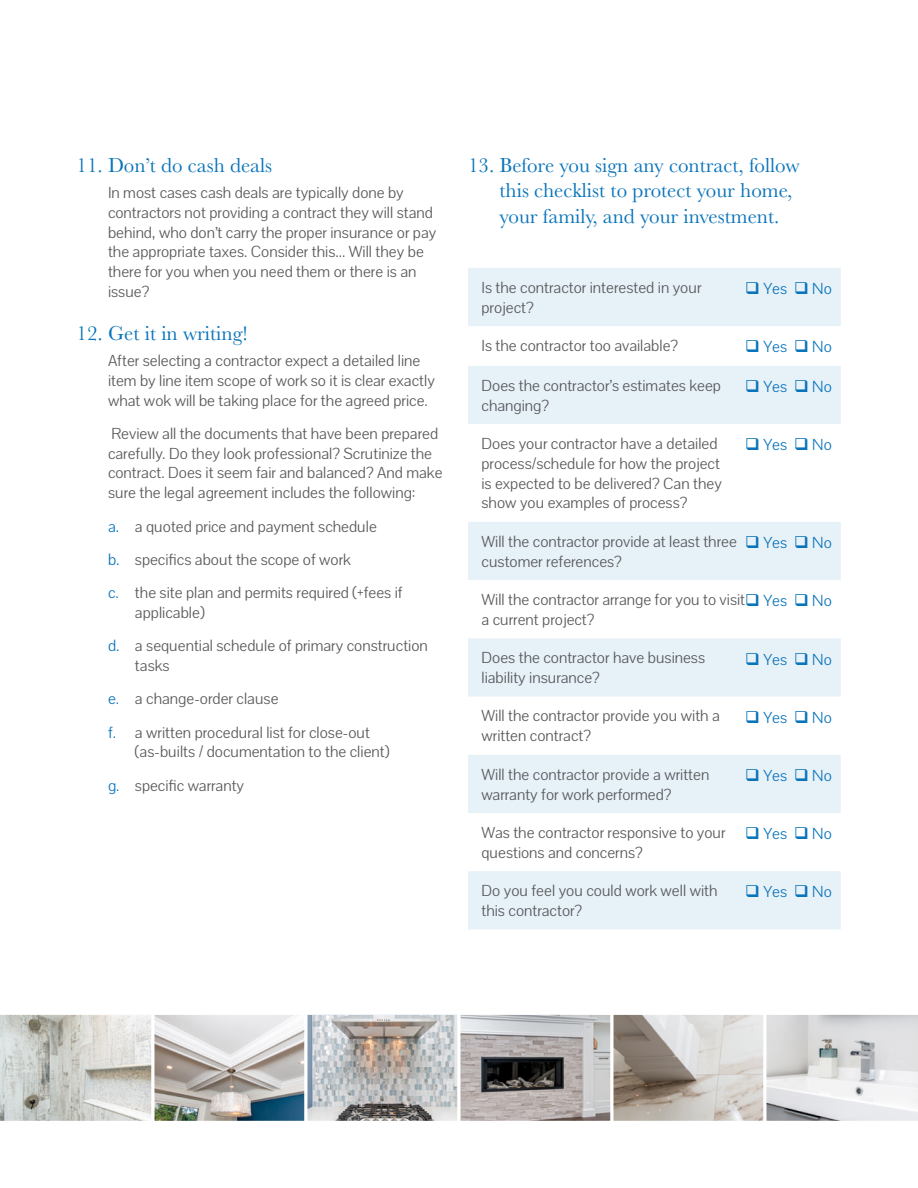
<style>
.page{position:relative;width:918px;height:1188px;background:#fff}
.page>*{position:absolute;margin:0;border:0;box-sizing:border-box;transform-origin:0 0}
.t1{font:21px/25.2px "Baskerville";color:#0a74ba}
.t2{font:16.5px/19.8px "Pavanam";color:#58595b}
.t3{font:16.5px "Pavanam";color:#0a74ba}
.s1{color:#0a74ba}
</style>
<div class="page">
<img style="left:156px;top:1016px;width:606px;height:104px">
<svg style="left:0;top:1014px;width:152px;height:107px;background:#cccdc9"></svg>
<div style="left:152px;top:1012px;width:156px;height:112px;border:3px solid #fff"></div>
<div style="left:304px;top:1012px;width:156px;height:112px;border:3px solid #fff"></div>
<div style="left:458px;top:1012px;width:156px;height:112px;border:3px solid #fff"></div>
<div style="left:610px;top:1012px;width:156px;height:112px;border:3px solid #fff"></div>
<svg style="left:764px;top:1012px;width:154px;height:112px"></svg>
<svg style="left:468px;top:268px;width:373px;height:662px;fill:#e7f1f8"></svg>
<p class="t1" style="left:76px;top:153px;width:197px">11. Don’t do cash deals</p>
<p class="t2" style="left:108px;top:183px;width:330px">In most cases cash deals are typically done by contractors not providing a contract they will stand behind, who don’t carry the proper insurance or pay the appropriate taxes. Consider this... Will they be there for you when you need them or there is an issue?</p>
<p class="t1" style="left:76px;top:321px;width:173px">12. Get it in writing!</p>
<p class="t2" style="left:108px;top:351px;width:328px">After selecting a contractor expect a detailed line item by line item scope of work so it is clear exactly what wok will be taking place for the agreed price.</p>
<p class="t2" style="left:108px;top:424px;width:336px">Review all the documents that have been prepared carefully. Do they look professional? Scrutinize the contract. Does it seem fair and balanced? And make sure the legal agreement includes the following:</p>
<p class="t2" style="left:108px;top:510px;width:296px;line-height:33.3px"><span class="s1">a.</span> a quoted price and payment schedule<br><span class="s1">b.</span> specifics about the scope of work<br><span class="s1">c.</span> the site plan and permits required (+fees if</p>
<p class="t2" style="left:108px;top:596px;width:321px;line-height:33.3px;text-indent:27px">applicable)<br><span class="s1">d.</span> a sequential schedule of primary construction</p>
<p class="t2" style="left:108px;top:649px;width:264px;line-height:33.3px;text-indent:27px">tasks<br><span class="s1">e.</span> a change-order clause<br><span class="s1">f.</span> a written procedural list for close-out</p>
<p class="t2" style="left:108px;top:736px;width:283px;line-height:33.3px;text-indent:27px">(as-builts / documentation to the client) <span class="s1">g.</span> specific warranty</p>
<p class="t1" style="left:500px;top:153px;width:302px;text-indent:-32px">13. Before you sign any contract, follow this checklist to protect your home, your family, and your investment.</p>
<p class="t2" style="left:482px;top:278px;width:222px">Is the contractor interested in your project?</p>
<p class="t3" style="left:745px;top:278px;width:88px">❑ Yes ❑ No</p>
<p class="t2" style="left:482px;top:336px;width:198px">Is the contractor too available?</p>
<p class="t3" style="left:745px;top:337px;width:88px">❑ Yes ❑ No</p>
<p class="t2" style="left:482px;top:376px;width:241px">Does the contractor’s estimates keep changing?</p>
<p class="t3" style="left:745px;top:376px;width:88px">❑ Yes ❑ No</p>
<p class="t2" style="left:482px;top:434px;width:242px">Does your contractor have a detailed process/schedule for how the project is expected to be delivered? Can they show you examples of process?</p>
<p class="t3" style="left:745px;top:435px;width:88px">❑ Yes ❑ No</p>
<p class="t2" style="left:482px;top:532px;width:257px">Will the contractor provide at least three customer references?</p>
<p class="t3" style="left:745px;top:532px;width:88px">❑ Yes ❑ No</p>
<p class="t2" style="left:482px;top:590px;width:352px">Will the contractor arrange for you to visit<span class="s1">❑ Yes</span> <span class="s1">❑ No </span>a current project?</p>
<p class="t2" style="left:482px;top:648px;width:225px">Does the contractor have business liability insurance?</p>
<p class="t3" style="left:745px;top:649px;width:88px">❑ Yes ❑ No</p>
<p class="t2" style="left:482px;top:706px;width:240px">Will the contractor provide you with a written contract?</p>
<p class="t3" style="left:745px;top:707px;width:88px">❑ Yes ❑ No</p>
<p class="t2" style="left:482px;top:765px;width:229px">Will the contractor provide a written warranty for work performed?</p>
<p class="t3" style="left:745px;top:765px;width:88px">❑ Yes ❑ No</p>
<p class="t2" style="left:482px;top:823px;width:246px">Was the contractor responsive to your questions and concerns?</p>
<p class="t3" style="left:745px;top:824px;width:88px">❑ Yes ❑ No</p>
<p class="t2" style="left:482px;top:881px;width:238px">Do you feel you could work well with this contractor?</p>
<p class="t3" style="left:745px;top:882px;width:88px">❑ Yes ❑ No</p>
</div>
